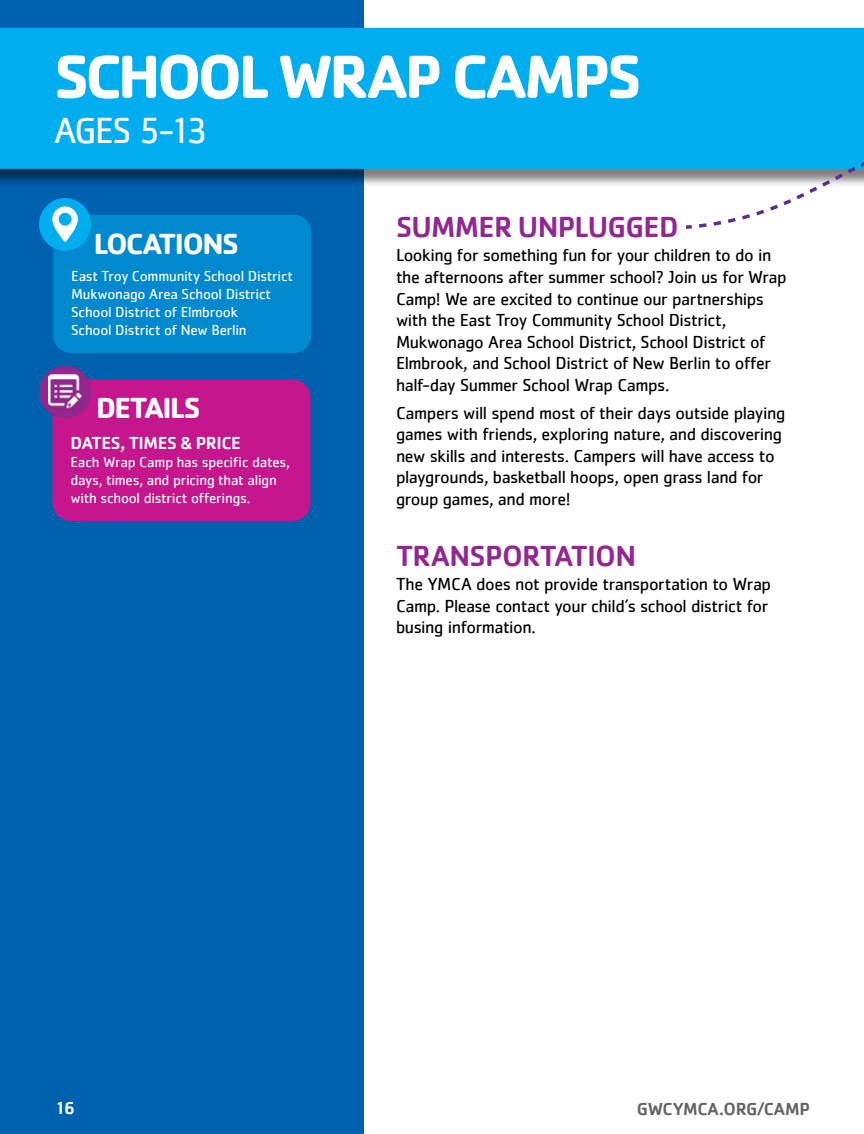
<style>
.page{position:relative;width:864px;height:1134px;background:#fff}
.page>*{position:absolute;margin:0;border:0;box-sizing:border-box;transform-origin:0 0}
.t1{font:700 63px "Cachet";letter-spacing:-.055em;color:#fff}
.t2{font:37.5px "Cachet";letter-spacing:-.05em;color:#fff}
.t3{font:500 30px "Cachet";letter-spacing:-.02em;color:#92278f}
.t4{font:700 30px "Cachet";letter-spacing:-.05em;color:#fff}
.t5{font:18px/21.6px "Cachet";letter-spacing:-.025em;color:#000}
.t6{font:500 18px "Cachet";letter-spacing:-.02em;color:#fff}
.t7{font:500 18px "Cachet";letter-spacing:-.02em;color:#636466}
.t8{font:15px/18px "Cachet";letter-spacing:-.015em;color:#fff}
</style>
<div class="page">
<div style="left:0;top:0;width:364px;height:1134px;background:#0061af"></div>
<div style="left:0;top:30px;width:864px;height:158px;background:#000;opacity:.5"></div>
<div style="left:0;top:28px;width:864px;height:141px;background:#00aeef"></div>
<svg style="left:640px;top:136px;width:224px;height:93px"></svg>
<div style="left:591px;top:198px;width:95px;height:50px;background:#fff"></div>
<div style="left:53px;top:215px;width:258px;height:138px;background:#0089cf;border-radius:18px"></div>
<div style="left:39px;top:198px;width:52px;height:53px;background:#00aeef;border-radius:50%"></div>
<svg style="left:52px;top:206px;width:26px;height:36px"></svg>
<div style="left:52px;top:380px;width:258px;height:141px;background:#c6168d;border-radius:18px"></div>
<div style="left:39px;top:366px;width:52px;height:52px;background:#92278f;border-radius:50%"></div>
<img style="left:49px;top:375px;width:32px;height:34px">
<h1 class="t1" style="left:54px;top:36px;width:589px">SCHOOL WRAP CAMPS</h1>
<h2 class="t2" style="left:54px;top:108px;width:156px">AGES 5-13</h2>
<h3 class="t4" style="left:94px;top:224px;width:147px">LOCATIONS</h3>
<p class="t8" style="left:71px;top:266px;width:224px">East Troy Community School District<br>Mukwonago Area School District<br>School District of Elmbrook<br>School District of New Berlin</p>
<h3 class="t4" style="left:96px;top:389px;width:106px">DETAILS</h3>
<p class="t6" style="left:70px;top:432px;width:172px">DATES, TIMES &amp; PRICE</p>
<p class="t8" style="left:70px;top:453px;width:221px">Each Wrap Camp has specific dates, days, times, and pricing that align with school district offerings.</p>
<h3 class="t3" style="left:396px;top:208px;width:284px">SUMMER UNPLUGGED</h3>
<p class="t5" style="left:396px;top:244px;width:392px">Looking for something fun for your children to do in the afternoons after summer school? Join us for Wrap Camp! We are excited to continue our partnerships with the East Troy Community School District, Mukwonago Area School District, School District of Elmbrook, and School District of New Berlin to offer half-day Summer School Wrap Camps.</p>
<p class="t5" style="left:396px;top:402px;width:391px">Campers will spend most of their days outside playing games with friends, exploring nature, and discovering new skills and interests. Campers will have access to playgrounds, basketball hoops, open grass land for group games, and more!</p>
<h3 class="t3" style="left:396px;top:537px;width:242px">TRANSPORTATION</h3>
<p class="t5" style="left:396px;top:573px;width:377px">The YMCA does not provide transportation to Wrap<br>Camp. Please contact your child’s school district for busing information.</p>
<p class="t6" style="left:55px;top:1097px;width:22px">16</p>
<p class="t7" style="left:637px;top:1098px;width:175px">GWCYMCA.ORG/CAMP</p>
</div>
